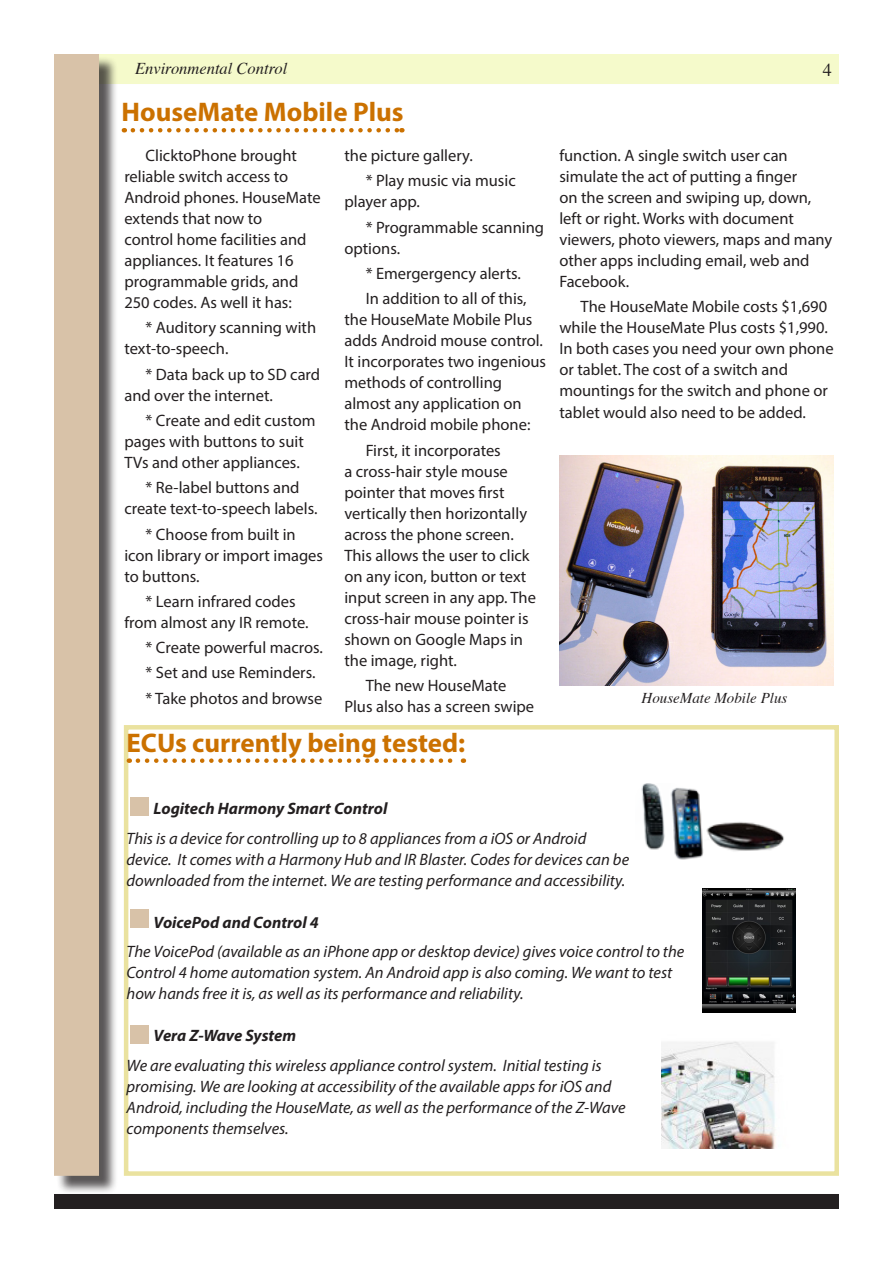
<style>
.page{position:relative;width:893px;height:1263px;background:#fff}
.page>*{position:absolute;margin:0;border:0;box-sizing:border-box;transform-origin:0 0}
.Headline{font:700 27px "Myriad Pro";color:#cb7100}
.t1{font:18px "Times";color:#231f20}
.Body{font:16.5px/21px "Myriad Pro";color:#231f20}
.Body_Italic{font:italic 16.5px/21px "Myriad Pro";color:#231f20}
.Body_Italic-2{font:italic 700 16.5px "Myriad Pro";color:#231f20}
.t2{font:italic 16.5px "Times";color:#231f20}
.t3{font:italic 15px "Times";color:#231f20}
</style>
<div class="page">
<div style="left:54px;top:1194px;width:785px;height:15px;background:#231f20"></div>
<div style="left:64px;top:54px;width:775px;height:30px;background:#f5facb"></div>
<div style="left:56px;top:56px;width:62px;height:1139px;background:#231f20;opacity:.75"></div>
<div style="left:54px;top:54px;width:45px;height:1122px;background:#d8c2a8"></div>
<svg style="left:133px;top:128px;width:269px;height:4px"></svg>
<div style="left:124px;top:725px;width:715px;height:451px;border:4px solid #eae29f"></div>
<div style="left:130px;top:797px;width:19px;height:18px;background:#d8c2a8"></div>
<svg style="left:138px;top:758px;width:326px;height:5px"></svg>
<img style="left:559px;top:455px;width:275px;height:231px">
<div style="left:130px;top:1025px;width:19px;height:18px;background:#d8c2a8"></div>
<img style="left:662px;top:1041px;width:114px;height:108px">
<img style="left:641px;top:783px;width:143px;height:77px">
<div style="left:130px;top:909px;width:19px;height:18px;background:#d8c2a8"></div>
<img style="left:703px;top:889px;width:92px;height:123px">
<p class="t2" style="left:135px;top:54px;width:154px">Environmental Control</p>
<p class="Headline" style="left:122px;top:95px;width:284px">HouseMate Mobile Plus</p>
<p class="Body" style="left:124px;top:145px;width:198px;text-indent:21px">ClicktoPhone brought reliable switch access to<br>Android phones. HouseMate extends that now to<br>control home facilities and appliances. It features 16 programmable grids, and<br>250 codes. As well it has:</p>
<p class="Body" style="left:124px;top:317px;width:193px;text-indent:21px">* Auditory scanning with text-to-speech.</p>
<p class="Body" style="left:124px;top:363px;width:197px;text-indent:21px">* Data back up to SD card and over the internet.</p>
<p class="Body" style="left:124px;top:410px;width:193px;text-indent:21px">* Create and edit custom pages with buttons to suit<br>TVs and other appliances.</p>
<p class="Body" style="left:124px;top:477px;width:195px;text-align:center">* Re-label buttons and create text-to-speech labels.</p>
<p class="Body" style="left:124px;top:523px;width:200px;text-indent:21px">* Choose from built in icon library or import images to buttons.</p>
<p class="Body" style="left:124px;top:590px;width:186px;text-align:center">* Learn infrared codes from almost any IR remote.</p>
<p class="Body" style="left:146px;top:637px;width:179px">* Create powerful macros.</p>
<p class="Body" style="left:146px;top:662px;width:171px">* Set and use Reminders.</p>
<p class="Body" style="left:146px;top:687px;width:178px">* Take photos and browse</p>
<p class="Body" style="left:344px;top:145px;width:130px">the picture gallery.</p>
<p class="Body" style="left:344px;top:170px;width:173px;text-indent:21px">* Play music via music player app.</p>
<p class="Body" style="left:344px;top:216px;width:201px;text-indent:21px">* Programmable scanning options.</p>
<p class="Body" style="left:366px;top:263px;width:157px">* Emergergency alerts.</p>
<p class="Body" style="left:344px;top:288px;width:203px;text-indent:21px">In addition to all of this, the HouseMate Mobile Plus adds Android mouse control.<br>It incorporates two ingenious methods of controlling almost any application on the Android mobile phone:</p>
<p class="Body" style="left:344px;top:439px;width:193px;text-indent:21px">First, it incorporates<br>a cross-hair style mouse pointer that moves first vertically then horizontally across the phone screen.<br>This allows the user to click on any icon, button or text input screen in any app. The cross-hair mouse pointer is shown on Google Maps in the image, right.</p>
<p class="Body" style="left:344px;top:674px;width:191px;text-align:center">The new HouseMate<br>Plus also has a screen swipe</p>
<p class="Headline" style="left:127px;top:725px;width:340px">ECUs currently being tested:</p>
<p class="t1" style="left:823px;top:53px;width:10px">4</p>
<p class="Body" style="left:559px;top:145px;width:274px">function. A single switch user can simulate the act of putting a finger<br>on the screen and swiping up, down, left or right. Works with document viewers, photo viewers, maps and many other apps including email, web and<br>Facebook.</p>
<p class="Body" style="left:559px;top:296px;width:276px;text-indent:21px">The HouseMate Mobile costs $1,690 while the HouseMate Plus costs $1,990.<br>In both cases you need your own phone or tablet. The cost of a switch and mountings for the switch and phone or tablet would also need to be added.</p>
<p class="t3" style="left:641px;top:685px;width:147px">HouseMate Mobile Plus</p>
<p class="Body_Italic-2" style="left:154px;top:798px;width:235px">Logitech Harmony Smart Control</p>
<p class="Body_Italic" style="left:127px;top:827px;width:504px">This is a device for controlling up to 8 appliances from a iOS or Android device. It comes with a Harmony Hub and IR Blaster. Codes for devices can be downloaded from the internet. We are testing performance and accessibility.</p>
<p class="Body_Italic-2" style="left:154px;top:911px;width:167px">VoicePod and Control 4</p>
<p class="Body_Italic" style="left:127px;top:941px;width:559px">The VoicePod (available as an iPhone app or desktop device) gives voice control to the<br>Control 4 home automation system. An Android app is also coming. We want to test how hands free it is, as well as its performance and reliability.</p>
<p class="Body_Italic-2" style="left:154px;top:1025px;width:144px">Vera Z-Wave System</p>
<p class="Body_Italic" style="left:127px;top:1054px;width:500px">We are evaluating this wireless appliance control system. Initial testing is promising. We are looking at accessibility of the available apps for iOS and Android, including the HouseMate, as well as the performance of the Z-Wave components themselves.</p>
</div>
